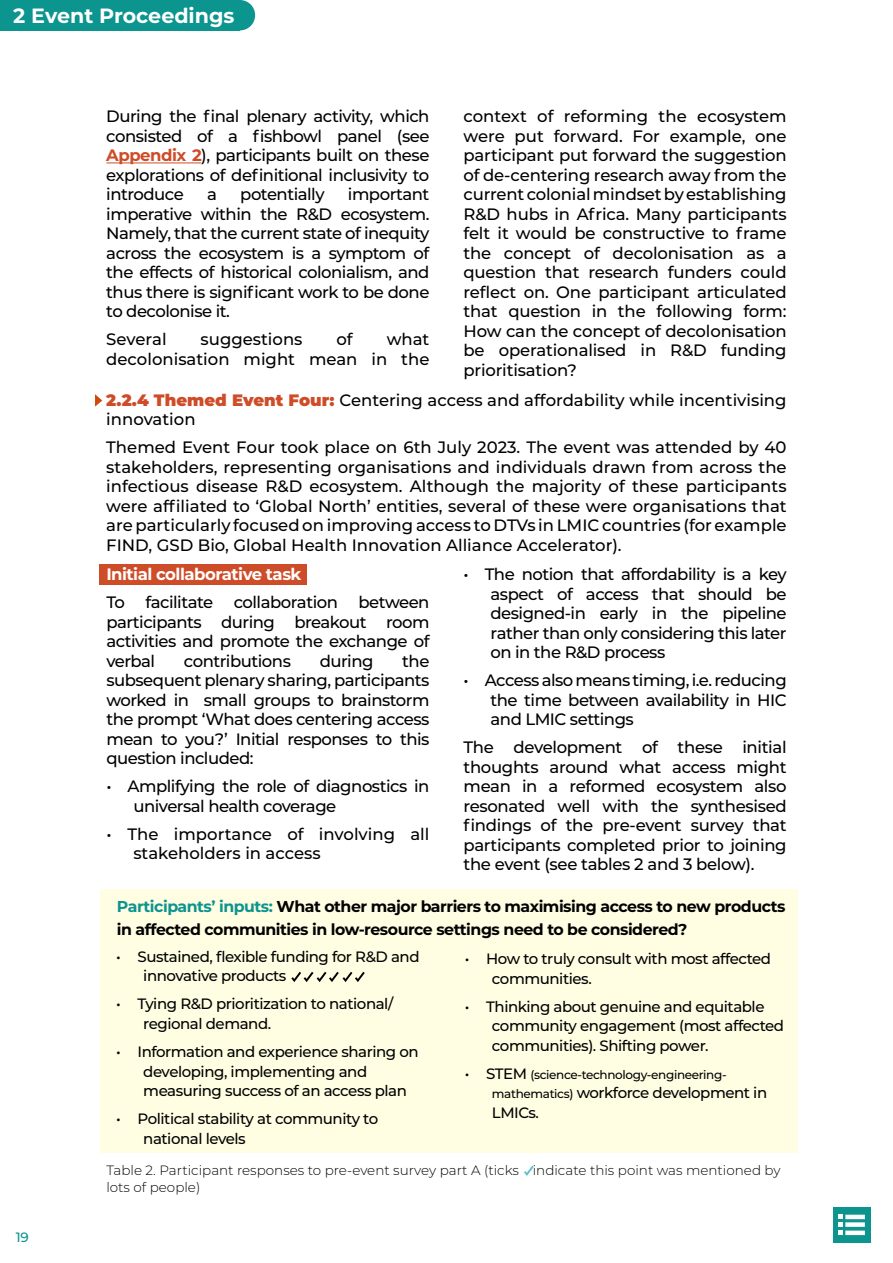
<style>
.page{position:relative;width:893px;height:1263px;background:#fff}
.page>*{position:absolute;margin:0;border:0;box-sizing:border-box;transform-origin:0 0}
.t1{font:700 20.7px "Montserrat";color:#fff}
.t2{font:500 16.5px/19.5px "Montserrat";letter-spacing:-.01em;color:#000;text-align:justify}
.t3{font:500 16.5px/19.5px "Montserrat";letter-spacing:-.03em;color:#000101;text-align:justify}
.t4{font:500 16.5px/19.5px "Montserrat";color:#000101}
.t5{font:700 16.5px "Montserrat";letter-spacing:-.03em;color:#fff}
.t6{font:500 16.5px "Montserrat";letter-spacing:-.03em;color:#000}
.t7{font:700 15.75px/22.5px "Montserrat";letter-spacing:-.03em;color:#000101}
.t8{font:500 15px/19.5px "Montserrat";letter-spacing:-.03em;color:#000101}
.t9{font:300 13.5px/16.5px "Montserrat";color:#000101}
.t10{font:500 13.5px "Montserrat";color:#0c948f}
.t11{font:500 12px "Montserrat";letter-spacing:-.03em;color:#000101}
.s1{font-weight:700;color:#ce4c27}
.s2{font-weight:900;color:#ce4c27}
.s3{color:#0c948f}
.s4{font-size:15px}
.s5{font-size:12px}
</style>
<div class="page">
<div style="left:833px;top:1207px;width:37px;height:35px;background:#0c948f"></div>
<svg style="left:838px;top:1215px;width:5px;height:20px"></svg>
<hr style="left:845px;top:1215px;width:20px;height:4px;background:#fff">
<div style="left:845px;top:1222px;width:20px;height:5px;background:#fff"></div>
<div style="left:845px;top:1230px;width:20px;height:5px;background:#fff"></div>
<div style="left:225px;top:0;width:30px;height:30px;background:#0c948f;border-radius:50%"></div>
<div style="left:0;top:0;width:240px;height:30px;background:#0c948f"></div>
<hr style="left:106px;top:163px;width:95px;height:1px;background:#ce4c27">
<svg style="left:95px;top:394px;width:7px;height:12px"></svg>
<div style="left:99px;top:564px;width:207px;height:20px;background:#ce4c27"></div>
<svg style="left:524px;top:1165px;width:10px;height:11px"></svg>
<div style="left:100px;top:890px;width:697px;height:263px;background:#fffde2"></div>
<svg style="left:291px;top:971px;width:74px;height:11px"></svg>
<p class="t1" style="left:13px;top:0;width:223px">2 Event Proceedings</p>
<p class="t2" style="left:106px;top:106px;width:325px">During the final plenary activity, which consisted of a fishbowl panel (see <span class="s1">Appendix 2</span>), participants built on these explorations of definitional inclusivity to introduce</p>
<p class="t2" style="left:463px;top:106px;width:325px">context of reforming the ecosystem were put forward. For example, one participant put forward the suggestion of de-centering research away from the current colonial mindset by establishing R&amp;D hubs in Africa. Many participants felt it would be constructive to frame the concept of decolonisation as a question that research funders could reflect on. One participant articulated that question in the following form:<br>How can the concept of decolonisation be operationalised in R&amp;D funding prioritisation?</p>
<p class="t2" style="left:106px;top:389px;width:682px"><span class="s2">2.2.4 Themed Event Four:</span> Centering access and affordability while incentivising innovation</p>
<p class="t2" style="left:106px;top:437px;width:682px">Themed Event Four took place on 6th July 2023. The event was attended by 40 stakeholders, representing organisations and individuals drawn from across the infectious disease R&amp;D ecosystem. Although the majority of these participants were affiliated to ‘Global North’ entities, several of these were organisations that are particularly focused on improving access to DTVs in LMIC countries (for example FIND, GSD Bio, Global Health Innovation Alliance Accelerator).</p>
<p class="t5" style="left:106px;top:562px;width:197px">Initial collaborative task</p>
<p class="t3" style="left:106px;top:592px;width:325px">To facilitate collaboration between participants during breakout room activities and promote the exchange of verbal</p>
<p class="t2" style="left:106px;top:184px;width:325px;text-indent:242px">important imperative within the R&amp;D ecosystem.<br>Namely, that the current state of inequity across the ecosystem is a symptom of the effects of historical colonialism, and thus there is significant work to be done to decolonise it.</p>
<p class="t2" style="left:106px;top:329px;width:62px">Several</p>
<p class="t2" style="left:201px;top:329px;width:103px">suggestions</p>
<p class="t2" style="left:336px;top:329px;width:18px">of</p>
<p class="t2" style="left:207px;top:184px;width:11px">a</p>
<p class="t6" style="left:240px;top:183px;width:86px">potentially</p>
<p class="t2" style="left:106px;top:329px;width:325px;text-align:right">what<br>decolonisation might mean in the</p>
<p class="t3" style="left:490px;top:564px;width:298px;text-indent:-27px">• The notion that affordability is a key aspect of access that should be designed-in early in the pipeline rather than only considering this later on in the R&amp;D process</p>
<p class="t3" style="left:490px;top:670px;width:298px;text-indent:-27px">• Access also means timing, i.e. reducing the time between availability in HIC and LMIC settings</p>
<p class="t3" style="left:463px;top:737px;width:325px">The development of these initial thoughts around what access might mean in a reformed ecosystem also resonated well with the synthesised findings of the pre-event survey that participants completed prior to joining the event (see tables 2 and 3 below).</p>
<p class="t3" style="left:184px;top:650px;width:108px">contributions</p>
<p class="t3" style="left:320px;top:650px;width:55px">during</p>
<p class="t3" style="left:106px;top:650px;width:325px;text-indent:296px">the subsequent plenary sharing, participants worked in small groups to brainstorm the prompt ‘What does centering access mean to you?’ Initial responses to this question included:</p>
<p class="t3" style="left:133px;top:776px;width:298px;text-indent:-27px">• Amplifying the role of diagnostics in universal health coverage</p>
<p class="t4" style="left:133px;top:823px;width:298px;text-indent:-27px">• The importance of involving all stakeholders in access</p>
<p class="t7" style="left:117px;top:894px;width:670px"><span class="s3">Participants’ inputs:</span> What other major barriers to maximising access to new products in affected communities in low-resource settings need to be considered?</p>
<p class="t8" style="left:143px;top:946px;width:278px;text-indent:-27px">• Sustained, flexible funding for R&amp;D and innovative products</p>
<p class="t8" style="left:143px;top:994px;width:252px;text-indent:-27px">• Tying R&amp;D prioritization to national/ regional demand.</p>
<p class="t8" style="left:143px;top:1041px;width:277px;text-indent:-27px">• Information and experience sharing on developing, implementing and measuring success of an access plan</p>
<p class="t8" style="left:143px;top:1108px;width:237px;text-indent:-27px">• Political stability at community to national levels</p>
<p class="t8" style="left:492px;top:948px;width:281px;text-indent:-27px">• How to truly consult with most affected communities.</p>
<p class="t8" style="left:492px;top:996px;width:294px;text-indent:-27px">• Thinking about genuine and equitable community engagement (most affected communities). Shifting power.</p>
<p class="t11" style="left:465px;top:1066px;width:263px"><span class="s4">• STEM</span> (science-technology-engineering-</p>
<p class="t8" style="left:492px;top:1082px;width:277px"><span class="s5">mathematics)</span> workforce development in<br>LMICs.</p>
<p class="t10" style="left:16px;top:1228px;width:15px">19</p>
<p class="t9" style="left:106px;top:1162px;width:676px">Table 2. Participant responses to pre-event survey part A (ticks indicate this point was mentioned by lots of people)</p>
</div>
